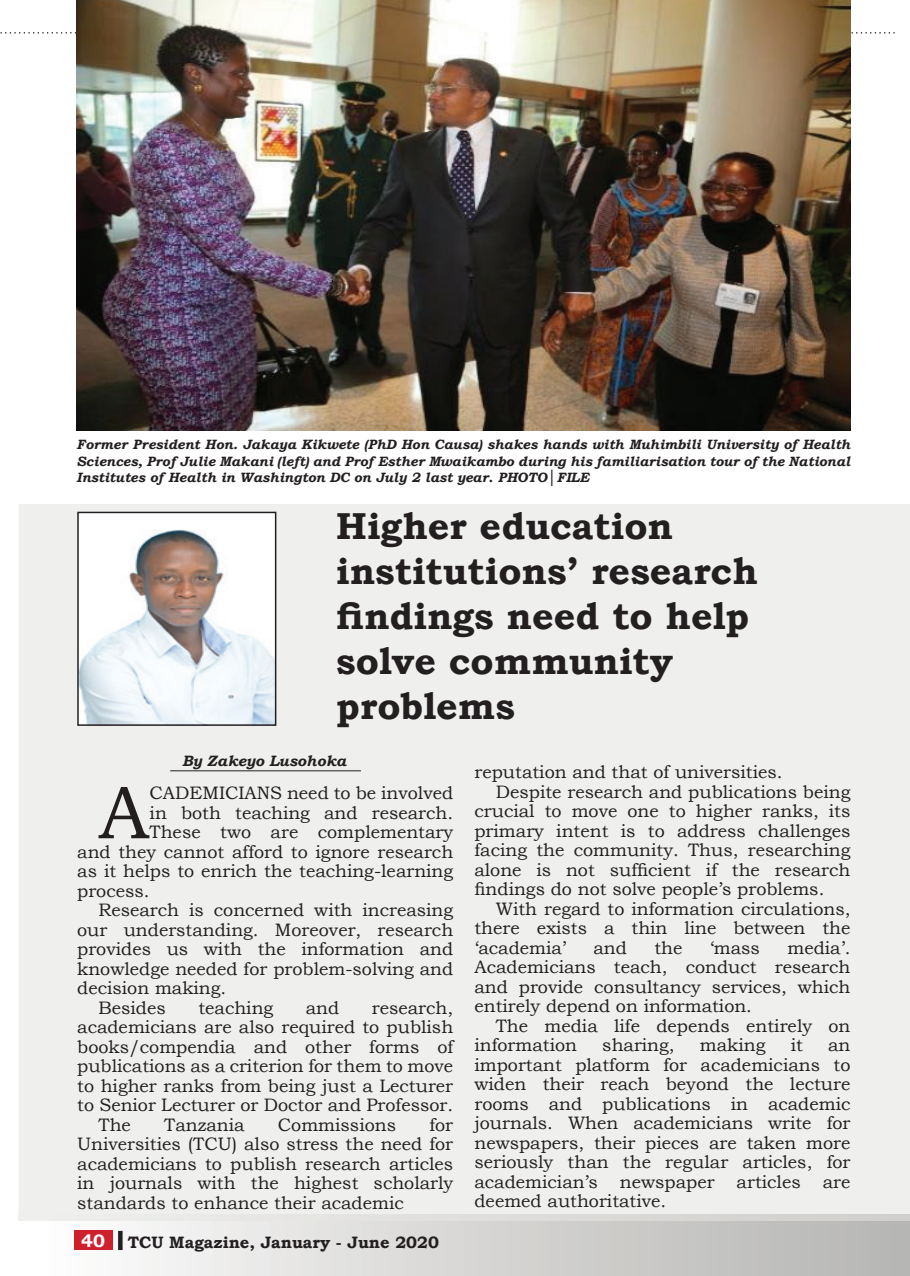
<style>
.page{position:relative;width:910px;height:1276px;background:#fff}
.page>*{position:absolute;margin:0;border:0;box-sizing:border-box;transform-origin:0 0}
.t1{font:75.3px "Bookman Old Style";color:#231f20}
.t2{font:700 37.5px/45px "Bookman Old Style";color:#231f20}
.t3{font:18px/19.5px "Bookman Old Style";color:#231f20;text-align:justify}
.t4{font:700 18px "Bookman Old Style";color:#fff}
.t5{font:700 16.5px "Bookman Old Style";color:#231f20}
.t6{font:italic 700 15px "Bookman Old Style";color:#231f20}
.t7{font:italic 700 13.5px/16.5px "Bookman Old Style";color:#231f20;text-align:justify}
</style>
<div class="page">
<svg style="left:18px;top:1214px;width:892px;height:62px"></svg>
<svg style="left:0;top:32px;width:895px;height:2px"></svg>
<div style="left:118px;top:1231px;width:5px;height:19px;background:#231f20"></div>
<div style="left:74px;top:1231px;width:39px;height:19px;background:#cf202d"></div>
<img style="left:77px;top:0;width:773px;height:431px">
<div style="left:19px;top:504px;width:891px;height:710px;background:#eff0ee"></div>
<svg style="left:19px;top:1214px;width:891px;height:6px;background:#dfdfdc"></svg>
<img style="left:80px;top:515px;width:193px;height:208px">
<div style="left:77px;top:512px;width:199px;height:214px;border:2px solid #231f20"></div>
<hr style="left:170px;top:770px;width:191px;height:1px;background:#231f20">
<p class="t7" style="left:77px;top:436px;width:775px">Former President Hon. Jakaya Kikwete (PhD Hon Causa) shakes hands with Muhimbili University of Health Sciences, Prof Julie Makani (left) and Prof Esther Mwaikambo during his familiarisation tour of the National Institutes of Health in Washington DC on July 2 last year. PHOTO│FILE</p>
<h2 class="t2" style="left:336px;top:503px;width:423px">Higher education institutions’ research findings need to help solve community problems</h2>
<p class="t6" style="left:182px;top:749px;width:166px">By Zakeyo Lusohoka</p>
<p class="t3" style="left:474px;top:762px;width:310px">reputation and that of universities.</p>
<p class="t3" style="left:496px;top:781px;width:356px">Despite research and publications being</p>
<p class="t3" style="left:474px;top:801px;width:377px">crucial to move one to higher ranks, its</p>
<p class="t3" style="left:474px;top:820px;width:377px">primary intent is to address challenges</p>
<p class="t3" style="left:474px;top:840px;width:377px">facing the community. Thus, researching</p>
<p class="t3" style="left:474px;top:859px;width:377px">alone is not sufficient if the research</p>
<p class="t3" style="left:474px;top:879px;width:351px">findings do not solve people’s problems.</p>
<p class="t3" style="left:496px;top:898px;width:356px">With regard to information circulations,</p>
<p class="t3" style="left:474px;top:918px;width:377px">there exists a thin line between the</p>
<p class="t3" style="left:474px;top:937px;width:93px">‘academia’</p>
<p class="t3" style="left:593px;top:937px;width:35px">and</p>
<p class="t3" style="left:654px;top:937px;width:30px">the</p>
<p class="t3" style="left:710px;top:937px;width:52px">‘mass</p>
<h1 class="t1" style="left:98px;top:763px;width:53px">A</h1>
<p class="t3" style="left:150px;top:783px;width:305px">CADEMICIANS need to be involved</p>
<p class="t3" style="left:150px;top:803px;width:305px">in both teaching and research.</p>
<p class="t3" style="left:150px;top:822px;width:305px">These two are complementary</p>
<p class="t3" style="left:77px;top:842px;width:377px">and they cannot afford to ignore research</p>
<p class="t3" style="left:77px;top:861px;width:377px">as it helps to enrich the teaching-learning</p>
<p class="t3" style="left:77px;top:881px;width:74px">process.</p>
<p class="t3" style="left:99px;top:900px;width:356px">Research is concerned with increasing</p>
<p class="t3" style="left:77px;top:920px;width:377px">our understanding. Moreover, research</p>
<p class="t3" style="left:77px;top:939px;width:377px">provides us with the information and</p>
<p class="t3" style="left:77px;top:959px;width:377px">knowledge needed for problem-solving and</p>
<p class="t3" style="left:77px;top:978px;width:151px">decision making.</p>
<p class="t3" style="left:99px;top:998px;width:69px">Besides</p>
<p class="t3" style="left:198px;top:998px;width:76px">teaching</p>
<p class="t3" style="left:306px;top:998px;width:35px">and</p>
<p class="t3" style="left:372px;top:998px;width:83px">research,</p>
<p class="t3" style="left:77px;top:1017px;width:377px">academicians are also required to publish</p>
<p class="t3" style="left:77px;top:1037px;width:377px">books/compendia and other forms of</p>
<p class="t3" style="left:77px;top:1056px;width:377px">publications as a criterion for them to move</p>
<p class="t3" style="left:77px;top:1076px;width:377px">to higher ranks from being just a Lecturer</p>
<p class="t3" style="left:77px;top:1095px;width:377px">to Senior Lecturer or Doctor and Professor.</p>
<p class="t3" style="left:99px;top:1115px;width:34px">The</p>
<p class="t3" style="left:164px;top:1115px;width:82px">Tanzania</p>
<p class="t3" style="left:278px;top:1115px;width:120px">Commissions</p>
<p class="t3" style="left:474px;top:937px;width:377px;text-indent:313px">media’.<br>Academicians teach, conduct research and provide consultancy services, which entirely depend on information.</p>
<p class="t3" style="left:474px;top:1015px;width:377px;text-indent:21px">The media life depends entirely on information</p>
<p class="t3" style="left:602px;top:1035px;width:74px">sharing,</p>
<p class="t3" style="left:700px;top:1035px;width:67px">making</p>
<p class="t3" style="left:791px;top:1035px;width:14px">it</p>
<p class="t3" style="left:474px;top:1035px;width:377px;text-indent:354px">an important platform for academicians to widen their reach beyond the lecture rooms and publications in academic journals. When academicians write for newspapers, their pieces are taken more seriously than the regular articles, for academician’s newspaper articles are deemed authoritative.</p>
<p class="t3" style="left:77px;top:1115px;width:377px;text-indent:352px">for Universities (TCU) also stress the need for academicians to publish research articles in journals with the highest scholarly standards to enhance their academic</p>
<p class="t4" style="left:81px;top:1228px;width:25px">40</p>
<p class="t5" style="left:128px;top:1230px;width:313px">TCU Magazine, January - June 2020</p>
</div>
